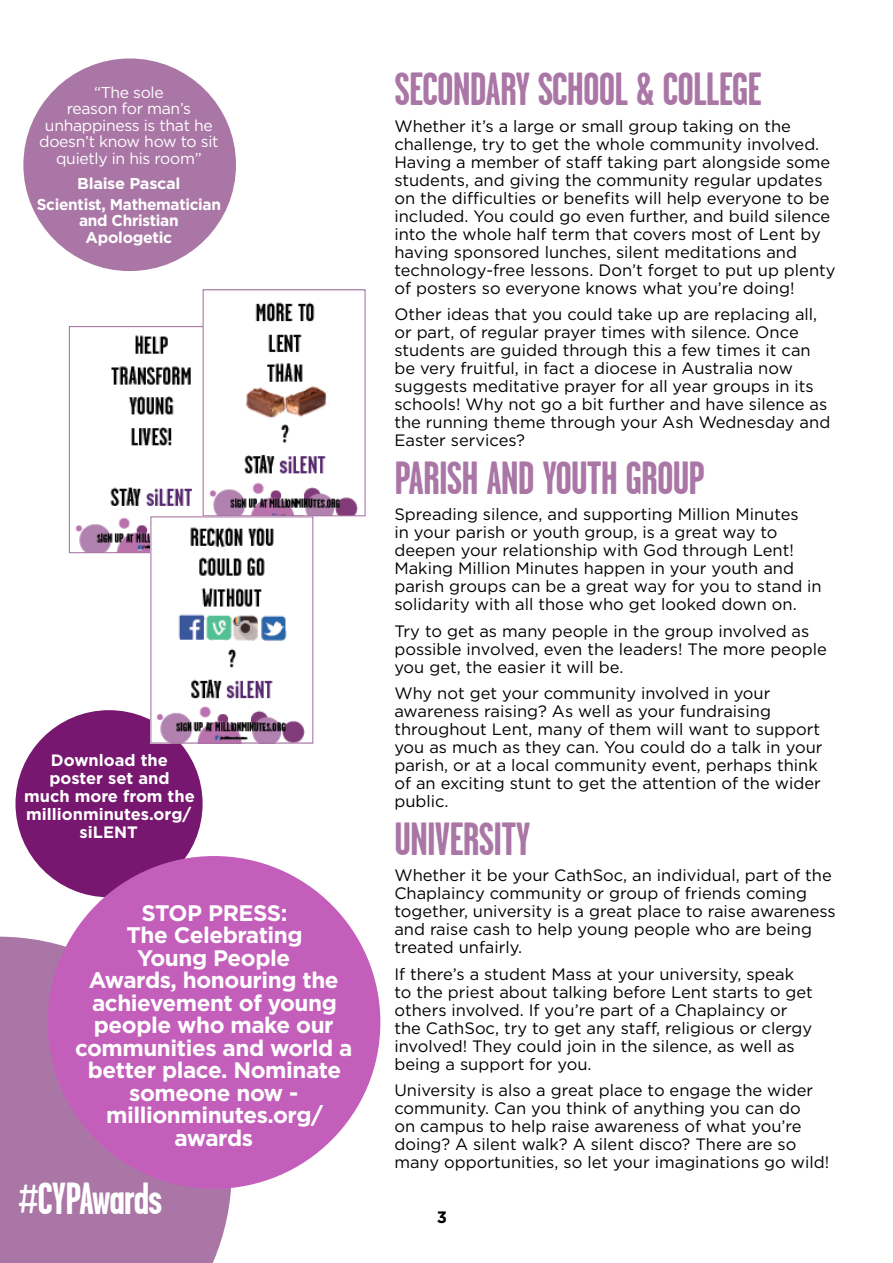
<style>
.page{position:relative;width:893px;height:1263px;background:#fff}
.page>*{position:absolute;margin:0;border:0;box-sizing:border-box;transform-origin:0 0}
.t1{font:700 46.5px "Garage Gothic";letter-spacing:-.02em;color:#aa76a6}
.t2{font:700 45px "Garage Gothic";letter-spacing:-.02em;color:#fff}
.t3{font:700 22.5px/22.5px "Gotham";letter-spacing:-.02em;color:#fff;text-align:center}
.t4{font:16.5px/18px "Gotham";color:#000}
.t5{font:700 16.5px/18px "Gotham";color:#fff;text-align:center}
.t6{font:700 16.5px "Gotham";color:#000}
.t7{font:15.75px/16.5px "Gotham";letter-spacing:-.02em;color:#fff;text-align:center}
.t8{font:700 15.75px/20.7px "Gotham";letter-spacing:-.02em;color:#fff;text-align:center;scale:1.04 1}
.t9{font:700 15.75px/16.5px "Gotham";letter-spacing:-.02em;color:#fff;text-align:center}
.s1{font-size:58.5px}
</style>
<div class="page">
<div style="left:0;top:936px;width:232px;height:327px;background:#aa76a6"></div>
<div style="left:23px;top:58px;width:213px;height:213px;background:#aa76a6;border-radius:50%"></div>
<img style="left:75px;top:328px;width:128px;height:223px">
<div style="left:69px;top:326px;width:163px;height:227px;border:1px solid #aa76a6"></div>
<img style="left:205px;top:302px;width:153px;height:212px">
<div style="left:203px;top:289px;width:163px;height:227px;border:1px solid #aa76a6"></div>
<div style="left:15px;top:710px;width:188px;height:187px;background:#77176f;border-radius:50%"></div>
<img style="left:152px;top:518px;width:153px;height:223px">
<div style="left:150px;top:516px;width:163px;height:227px;border:1px solid #aa76a6"></div>
<div style="left:48px;top:856px;width:332px;height:333px;background:#c35fbb;border-radius:50%"></div>
<p class="t7" style="left:39px;top:84px;width:181px">“The sole<br>reason for man’s unhappiness is that he doesn’t know how to sit quietly in his room”</p>
<p class="t8" style="left:37px;top:173px;width:179px">Blaise Pascal<br>Scientist, Mathematician</p>
<p class="t9" style="left:79px;top:212px;width:101px">and Christian<br>Apologetic</p>
<p class="t5" style="left:24px;top:750px;width:172px">Download the poster set and<br>much more from the millionminutes.org/ siLENT</p>
<h3 class="t3" style="left:75px;top:901px;width:279px">STOP PRESS:<br>The Celebrating<br>Young People<br>Awards, honouring the achievement of young people who make our communities and world a better place. Nominate someone now - millionminutes.org/ awards</h3>
<h2 class="t2" style="left:19px;top:1174px;width:145px"><span class="s1">#</span>CYPAwards</h2>
<h1 class="t1" style="left:394px;top:64px;width:369px">SECONDARY SCHOOL &amp; COLLEGE</h1>
<p class="t4" style="left:394px;top:116px;width:443px">Whether it’s a large or small group taking on the challenge, try to get the whole community involved.<br>Having a member of staff taking part alongside some students, and giving the community regular updates on the difficulties or benefits will help everyone to be included. You could go even further, and build silence into the whole half term that covers most of Lent by having sponsored lunches, silent meditations and technology-free lessons. Don’t forget to put up plenty of posters so everyone knows what you’re doing!</p>
<p class="t4" style="left:394px;top:305px;width:437px">Other ideas that you could take up are replacing all, or part, of regular prayer times with silence. Once students are guided through this a few times it can be very fruitful, in fact a diocese in Australia now suggests meditative prayer for all year groups in its schools! Why not go a bit further and have silence as the running theme through your Ash Wednesday and Easter services?</p>
<h1 class="t1" style="left:394px;top:453px;width:312px">PARISH AND YOUTH GROUP</h1>
<p class="t4" style="left:394px;top:505px;width:429px">Spreading silence, and supporting Million Minutes<br>in your parish or youth group, is a great way to deepen your relationship with God through Lent!<br>Making Million Minutes happen in your youth and parish groups can be a great way for you to stand in solidarity with all those who get looked down on.</p>
<p class="t4" style="left:394px;top:621px;width:434px">Try to get as many people in the group involved as possible involved, even the leaders! The more people you get, the easier it will be.</p>
<p class="t4" style="left:394px;top:684px;width:430px">Why not get your community involved in your awareness raising? As well as your fundraising throughout Lent, many of them will want to support you as much as they can. You could do a talk in your parish, or at a local community event, perhaps think of an exciting stunt to get the attention of the wider public.</p>
<h1 class="t1" style="left:394px;top:814px;width:138px">UNIVERSITY</h1>
<p class="t4" style="left:394px;top:866px;width:443px">Whether it be your CathSoc, an individual, part of the Chaplaincy community or group of friends coming together, university is a great place to raise awareness and raise cash to help young people who are being treated unfairly.</p>
<p class="t4" style="left:394px;top:964px;width:420px">If there’s a student Mass at your university, speak to the priest about talking before Lent starts to get others involved. If you’re part of a Chaplaincy or the CathSoc, try to get any staff, religious or clergy involved! They could join in the silence, as well as being a support for you.</p>
<p class="t4" style="left:394px;top:1081px;width:436px">University is also a great place to engage the wider community. Can you think of anything you can do<br>on campus to help raise awareness of what you’re doing? A silent walk? A silent disco? There are so many opportunities, so let your imaginations go wild!</p>
<p class="t6" style="left:437px;top:1207px;width:12px">3</p>
</div>
